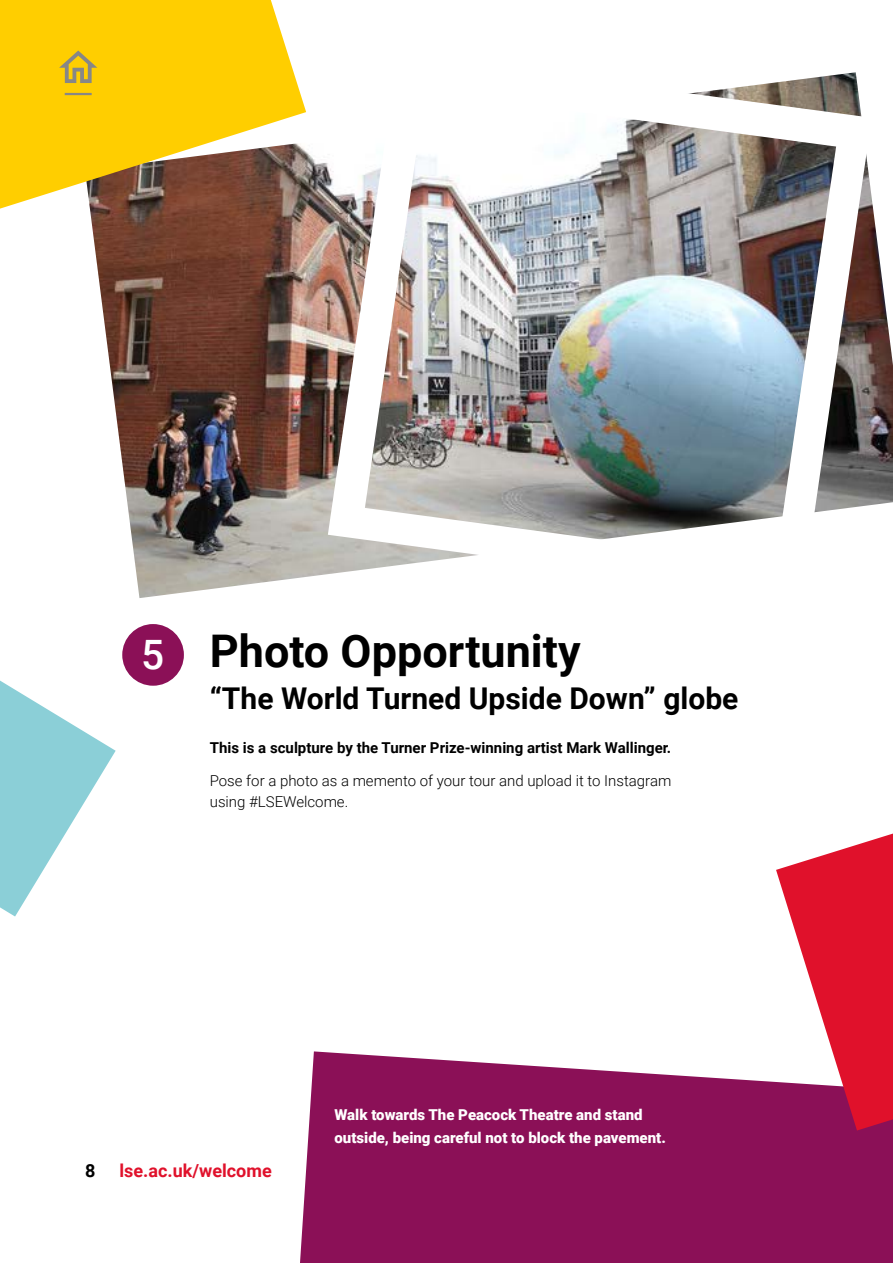
<style>
.page{position:relative;width:893px;height:1263px;background:#fff}
.page>*{position:absolute;margin:0;border:0;box-sizing:border-box;transform-origin:0 0}
.t1{font:700 45px "Roboto";color:#000}
.t2{font:500 40.5px "Roboto";color:#fff}
.t3{font:700 30px "Roboto";color:#000}
.t4{font:700 18px "Roboto";color:#e0112b}
.t5{font:700 18px "Roboto";color:#000}
.t6{font:900 15px/22.5px "Roboto";color:#fff}
.t7{font:300 15px/21px "Roboto";color:#000}
.t8{font:700 15px "Roboto";color:#000}
</style>
<div class="page">
<img style="left:90px;top:151px;width:803px;height:447px">
<div style="left:122px;top:624px;width:62px;height:62px;background:#8b1057;border-radius:50%"></div>
<svg style="left:300px;top:1051px;width:593px;height:212px;background:#932163"></svg>
<svg style="left:0;top:680px;width:116px;height:236px"></svg>
<svg style="left:776px;top:833px;width:117px;height:297px"></svg>
<svg style="left:0;top:0;width:306px;height:209px;background:#e6bb22"></svg>
<img style="left:328px;top:72px;width:544px;height:526px">
<svg style="left:59px;top:51px;width:38px;height:32px"></svg>
<hr style="left:65px;top:93px;width:27px;height:2px;background:#878787">
<h2 class="t2" style="left:141px;top:626px;width:25px">5</h2>
<h1 class="t1" style="left:210px;top:620px;width:372px">Photo Opportunity</h1>
<h3 class="t3" style="left:210px;top:678px;width:530px">“The World Turned Upside Down” globe</h3>
<p class="t8" style="left:210px;top:737px;width:463px">This is a sculpture by the Turner Prize-winning artist Mark Wallinger.</p>
<p class="t7" style="left:210px;top:770px;width:463px">Pose for a photo as a memento of your tour and upload it to Instagram using #LSEWelcome.</p>
<p class="t6" style="left:334px;top:1103px;width:333px">Walk towards The Peacock Theatre and stand outside, being careful not to block the pavement.</p>
<p class="t5" style="left:85px;top:1158px;width:12px">8</p>
<p class="t4" style="left:119px;top:1158px;width:154px">lse.ac.uk/welcome</p>
</div>
